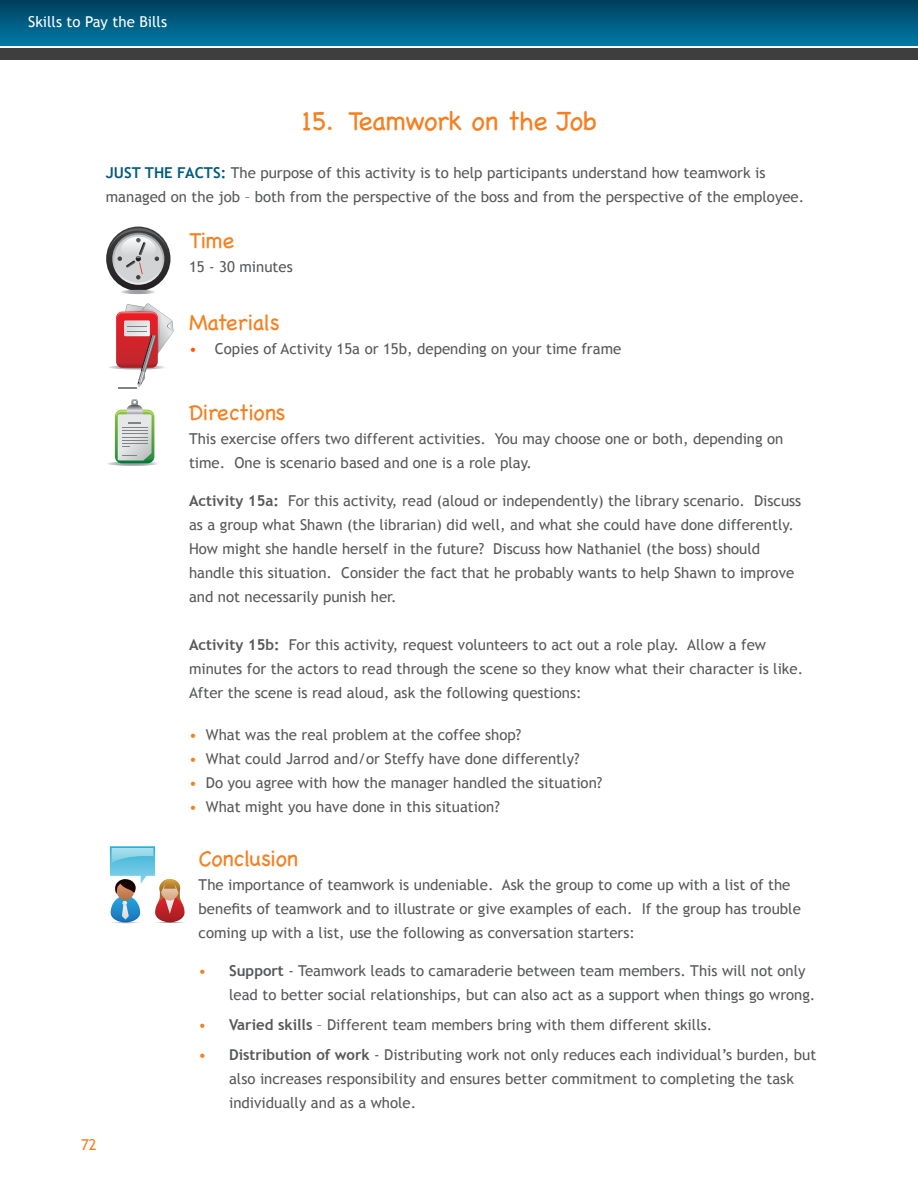
<style>
.page{position:relative;width:918px;height:1188px;background:#fff}
.page>*{position:absolute;margin:0;border:0;box-sizing:border-box;transform-origin:0 0}
.t1{font:27px "Chalkboard";letter-spacing:-.025em;color:#f58021}
.t2{font:22.5px "Chalkboard";letter-spacing:-.02em;color:#f58021}
.t3{font:15px/24px "Trebuchet MS";color:#57585a}
.t4{font:15px "Trebuchet MS";color:#fff}
.t5{font:15px "Trebuchet MS";color:#f58021}
.s1{font-weight:700;color:#005c7a}
.s2{color:#f50}
.s3{font-weight:700}
.s4{color:#f58021}
</style>
<div class="page">
<div style="left:0;top:0;width:918px;height:46px;background:linear-gradient(to bottom,#00405c,#0079a7)"></div>
<div style="left:0;top:48px;width:918px;height:12px;background:#3e3e3f"></div>
<svg style="left:106px;top:227px;width:65px;height:64px"></svg>
<svg style="left:112px;top:233px;width:52px;height:52px"></svg>
<div style="left:114px;top:235px;width:48px;height:48px;background:#d1d3d4;border-radius:50%"></div>
<svg style="left:136px;top:275px;width:5px;height:5px"></svg>
<svg style="left:109px;top:228px;width:59px;height:40px"></svg>
<svg style="left:121px;top:290px;width:34px;height:4px"></svg>
<svg style="left:107px;top:399px;width:51px;height:67px"></svg>
<svg style="left:109px;top:846px;width:76px;height:77px"></svg>
<svg style="left:109px;top:303px;width:65px;height:86px"></svg>
<p class="t4" style="left:28px;top:13px;width:140px">Skills to Pay the Bills</p>
<h3 class="t1" style="left:302px;top:105px;width:297px">15. Teamwork on the Job</h3>
<p class="t3" style="left:106px;top:161px;width:700px"><span class="s1">JUST THE FACTS:</span> The purpose of this activity is to help participants understand how teamwork is managed on the job – both from the perspective of the boss and from the perspective of the employee.</p>
<h4 class="t2" style="left:189px;top:227px;width:47px">Time</h4>
<p class="t3" style="left:189px;top:255px;width:105px">15 - 30 minutes</p>
<h4 class="t2" style="left:189px;top:309px;width:92px">Materials</h4>
<p class="t3" style="left:189px;top:337px;width:434px"><span class="s2">•</span> Copies of Activity 15a or 15b, depending on your time frame</p>
<p class="t5" style="left:81px;top:1136px;width:17px">72</p>
<h4 class="t2" style="left:189px;top:399px;width:98px">Directions</h4>
<p class="t3" style="left:189px;top:427px;width:596px">This exercise offers two different activities. You may choose one or both, depending on time. One is scenario based and one is a role play.</p>
<p class="t3" style="left:189px;top:489px;width:614px"><span class="s3">Activity 15a:</span> For this activity, read (aloud or independently) the library scenario. Discuss as a group what Shawn (the librarian) did well, and what she could have done differently.<br>How might she handle herself in the future? Discuss how Nathaniel (the boss) should handle this situation. Consider the fact that he probably wants to help Shawn to improve and not necessarily punish her.</p>
<p class="t3" style="left:189px;top:633px;width:616px"><span class="s3">Activity 15b:</span> For this activity, request volunteers to act out a role play. Allow a few minutes for the actors to read through the scene so they know what their character is like.<br>After the scene is read aloud, ask the following questions:</p>
<p class="t3" style="left:189px;top:723px;width:334px"><span class="s4">•</span> What was the real problem at the coffee shop?</p>
<p class="t3" style="left:189px;top:747px;width:392px"><span class="s4">•</span> What could Jarrod and/or Steffy have done differently?</p>
<p class="t3" style="left:189px;top:771px;width:415px"><span class="s4">•</span> Do you agree with how the manager handled the situation?</p>
<p class="t3" style="left:189px;top:795px;width:312px"><span class="s4">•</span> What might you have done in this situation?</p>
<h4 class="t2" style="left:199px;top:845px;width:101px">Conclusion</h4>
<p class="t3" style="left:199px;top:873px;width:604px">The importance of teamwork is undeniable. Ask the group to come up with a list of the benefits of teamwork and to illustrate or give examples of each. If the group has trouble coming up with a list, use the following as conversation starters:</p>
<p class="t3" style="left:229px;top:959px;width:588px;text-indent:-30px"><span class="s4">•</span> <span class="s3">Support</span> - Teamwork leads to camaraderie between team members. This will not only lead to better social relationships, but can also act as a support when things go wrong.</p>
<p class="t3" style="left:199px;top:1013px;width:515px"><span class="s4">•</span> <span class="s3">Varied skills</span> – Different team members bring with them different skills.</p>
<p class="t3" style="left:229px;top:1043px;width:589px;text-indent:-30px"><span class="s4">•</span> <span class="s3">Distribution of work</span> - Distributing work not only reduces each individual’s burden, but also increases responsibility and ensures better commitment to completing the task individually and as a whole.</p>
</div>
